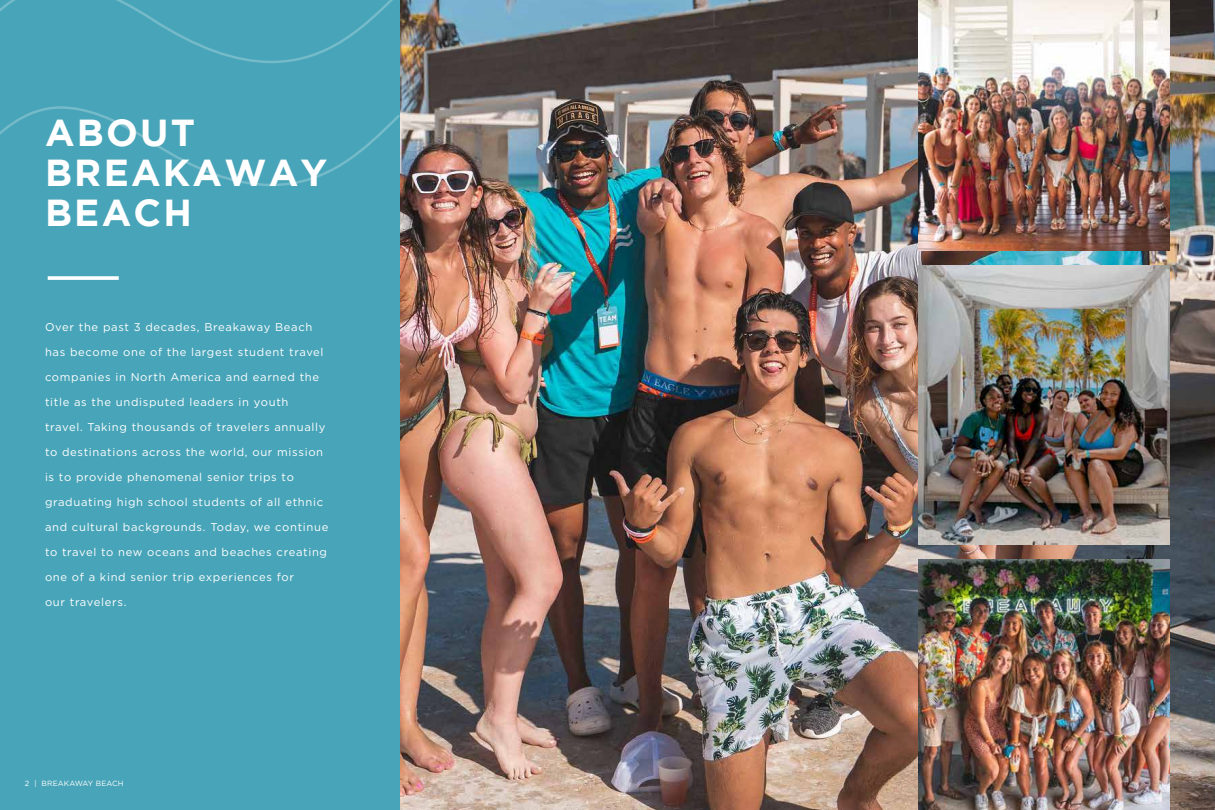
<style>
.page{position:relative;width:1215px;height:810px;background:#fff}
.page>*{position:absolute;margin:0;border:0;box-sizing:border-box;transform-origin:0 0}
.t1{font:700 37.5px/40px "Gotham";letter-spacing:.06em;color:#fff}
.t2{font:11.25px "Gotham";letter-spacing:.06em;color:#fff}
.t3{font:7.5px "Gotham";letter-spacing:.02em;color:#fff}
</style>
<div class="page">
<div style="left:0;top:0;width:400px;height:810px;background:#48a4b8"></div>
<svg style="left:48px;top:276px;width:71px;height:4px"></svg>
<svg style="left:0;top:0;width:393px;height:63px"></svg>
<svg style="left:0;top:106px;width:400px;height:80px"></svg>
<img style="left:400px;top:0;width:815px;height:810px">
<img style="left:919px;top:560px;width:251px;height:250px">
<img style="left:919px;top:0;width:251px;height:250px">
<img style="left:919px;top:266px;width:251px;height:279px">
<h1 class="t1" style="left:45px;top:112px;width:284px">ABOUT<br>BREAKAWAY<br>BEACH</h1>
<p class="t2" style="left:45px;top:320px;width:269px">Over the past 3 decades, Breakaway Beach</p>
<p class="t2" style="left:45px;top:345px;width:280px">has become one of the largest student travel</p>
<p class="t2" style="left:45px;top:370px;width:276px">companies in North America and earned the</p>
<p class="t2" style="left:45px;top:395px;width:245px">title as the undisputed leaders in youth</p>
<p class="t2" style="left:45px;top:420px;width:282px">travel. Taking thousands of travelers annually</p>
<p class="t2" style="left:45px;top:445px;width:280px">to destinations across the world, our mission</p>
<p class="t2" style="left:45px;top:470px;width:250px">is to provide phenomenal senior trips to</p>
<p class="t2" style="left:45px;top:495px;width:280px">graduating high school students of all ethnic</p>
<p class="t2" style="left:45px;top:520px;width:285px">and cultural backgrounds. Today, we continue</p>
<p class="t2" style="left:45px;top:545px;width:284px">to travel to new oceans and beaches creating</p>
<p class="t2" style="left:45px;top:570px;width:251px">one of a kind senior trip experiences for</p>
<p class="t2" style="left:45px;top:595px;width:83px">our travelers.</p>
<p class="t3" style="left:25px;top:779px;width:100px">2 | BREAKAWAY BEACH</p>
</div>
